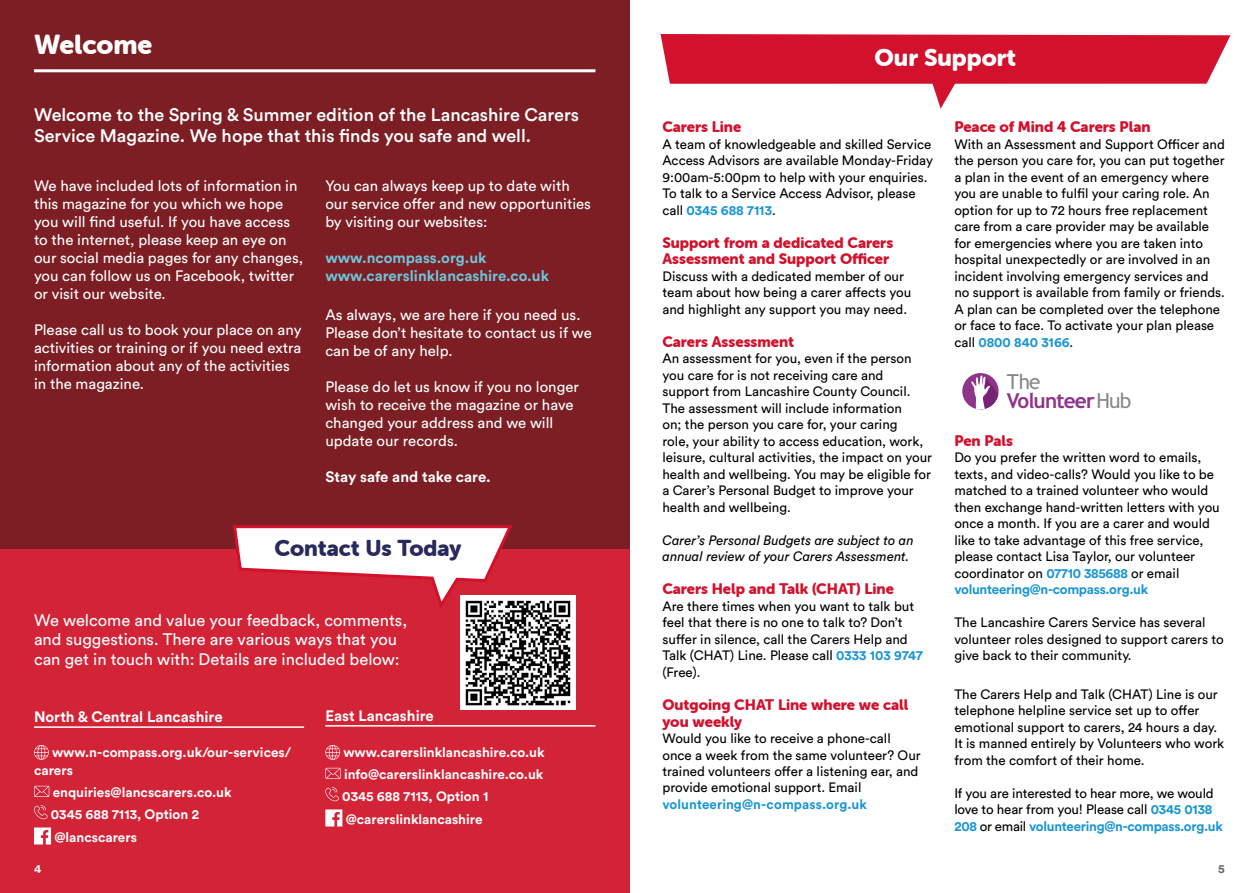
<style>
.page{position:relative;width:1259px;height:893px;background:#fff}
.page>*{position:absolute;margin:0;border:0;box-sizing:border-box;transform-origin:0 0}
.t1{font:27px "Museo Sans Rounded 900";color:#fff}
.t2{font:24px "Museo Sans Rounded 900";color:#fff}
.t3{font:22.5px "Museo Sans Rounded 900";color:#2a295e}
.t4{font:700 20.7px/18.6px "Trebuchet MS";letter-spacing:-.04em;color:#8e348a}
.t5{font:500 18px/21px "Circular Std";color:#fff}
.t6{font:16.5px/19.5px "Circular Std";color:#fff}
.t7{font:15px/18px "Circular Std";color:#fff}
.t8{font:15px/16.5px "Museo Sans Rounded 900";color:#d2112d}
.t9{font:700 15px "Circular Std";color:#fff}
.t10{font:700 15px/18px "Circular Std";color:#6dc6da}
.t11{font:13.5px/16.5px "Circular Std";color:#000}
.t12{font:700 13.5px/22.2px "Circular Std";color:#fff}
.t13{font:italic 13.5px/16.5px "Circular Std";color:#000}
.t14{font:700 13.5px "Circular Std";letter-spacing:.005em;color:#1895d3}
.t15{font:700 12px "Circular Std";color:#646363}
.t16{font:700 12px "Circular Std";color:#fff}
.s1{font-weight:700;color:#1895d3}
.s2{font-weight:400;color:#878787}
</style>
<div class="page">
<div style="left:0;top:0;width:629px;height:893px;background:#7c1e23"></div>
<div style="left:0;top:549px;width:629px;height:344px;background:#d32337"></div>
<hr style="left:34px;top:69px;width:561px;height:3px;background:#fff">
<svg style="left:233px;top:525px;width:282px;height:83px"></svg>
<svg style="left:34px;top:745px;width:15px;height:15px"></svg>
<svg style="left:34px;top:786px;width:15px;height:11px"></svg>
<svg style="left:34px;top:805px;width:14px;height:14px"></svg>
<svg style="left:34px;top:827px;width:17px;height:17px"></svg>
<svg style="left:325px;top:745px;width:15px;height:15px"></svg>
<svg style="left:325px;top:768px;width:16px;height:11px"></svg>
<svg style="left:325px;top:787px;width:14px;height:14px"></svg>
<svg style="left:325px;top:809px;width:17px;height:17px"></svg>
<img style="left:460px;top:596px;width:115px;height:113px">
<hr style="left:34px;top:726px;width:270px;height:2px;background:#fff">
<hr style="left:325px;top:725px;width:270px;height:2px;background:#fff">
<svg style="left:660px;top:34px;width:570px;height:75px"></svg>
<div style="left:962px;top:373px;width:36px;height:36px;background:#8e348a;border-radius:50%"></div>
<svg style="left:971px;top:376px;width:27px;height:34px"></svg>
<h1 class="t1" style="left:34px;top:29px;width:120px">Welcome</h1>
<h3 class="t5" style="left:34px;top:104px;width:546px">Welcome to the Spring &amp; Summer edition of the Lancashire Carers<br>Service Magazine. We hope that this finds you safe and well.</h3>
<p class="t7" style="left:34px;top:176px;width:271px">We have included lots of information in this magazine for you which we hope you will find useful. If you have access to the internet, please keep an eye on our social media pages for any changes, you can follow us on Facebook, twitter or visit our website.</p>
<p class="t7" style="left:34px;top:320px;width:269px">Please call us to book your place on any activities or training or if you need extra information about any of the activities in the magazine.</p>
<p class="t7" style="left:325px;top:176px;width:267px">You can always keep up to date with our service offer and new opportunities by visiting our websites:</p>
<p class="t10" style="left:325px;top:248px;width:225px">www.ncompass.org.uk www.carerslinklancashire.co.uk</p>
<p class="t7" style="left:325px;top:306px;width:268px">As always, we are here if you need us.<br>Please don’t hesitate to contact us if we can be of any help.</p>
<p class="t7" style="left:325px;top:378px;width:255px">Please do let us know if you no longer wish to receive the magazine or have changed your address and we will update our records.</p>
<p class="t9" style="left:325px;top:467px;width:167px">Stay safe and take care.</p>
<h3 class="t3" style="left:275px;top:535px;width:188px">Contact Us Today</h3>
<p class="t6" style="left:34px;top:610px;width:375px">We welcome and value your feedback, comments, and suggestions. There are various ways that you can get in touch with: Details are included below:</p>
<p class="t9" style="left:34px;top:707px;width:190px">North &amp; Central Lancashire</p>
<p class="t9" style="left:325px;top:706px;width:110px">East Lancashire</p>
<p class="t12" style="left:34px;top:743px;width:259px;line-height:18px;text-indent:18px">www.n-compass.org.uk/our-services/ carers</p>
<p class="t12" style="left:51px;top:781px;width:182px">enquiries@lancscarers.co.uk<br>0345 688 7113, Option 2 @lancscarers</p>
<p class="t16" style="left:34px;top:861px;width:9px">4</p>
<p class="t12" style="left:342px;top:741px;width:204px">www.carerslinklancashire.co.uk info@carerslinklancashire.co.uk<br>0345 688 7113, Option 1 @carerslinklancashire</p>
<h2 class="t2" style="left:874px;top:44px;width:143px">Our Support</h2>
<p class="t8" style="left:662px;top:119px;width:80px">Carers Line</p>
<p class="t11" style="left:662px;top:136px;width:272px">A team of knowledgeable and skilled Service Access Advisors are available Monday-Friday 9:00am-5:00pm to help with your enquiries.<br>To talk to a Service Access Advisor, please call <span class="s1">0345 688 7113</span>.</p>
<p class="t8" style="left:662px;top:235px;width:232px">Support from a dedicated Carers<br>Assessment and Support Officer</p>
<p class="t11" style="left:662px;top:268px;width:250px">Discuss with a dedicated member of our team about how being a carer affects you and highlight any support you may need.</p>
<p class="t8" style="left:662px;top:334px;width:133px">Carers Assessment</p>
<p class="t11" style="left:662px;top:350px;width:271px">An assessment for you, even if the person you care for is not receiving care and support from Lancashire County Council.<br>The assessment will include information<br>on; the person you care for, your caring<br>role, your ability to access education, work, leisure, cultural activities, the impact on your health and wellbeing. You may be eligible for a Carer’s Personal Budget to improve your health and wellbeing.</p>
<p class="t13" style="left:662px;top:532px;width:253px">Carer’s Personal Budgets are subject to an annual review of your Carers Assessment.</p>
<p class="t8" style="left:662px;top:581px;width:233px">Carers Help and Talk (CHAT) Line</p>
<p class="t11" style="left:662px;top:598px;width:262px">Are there times when you want to talk but feel that there is no one to talk to? Don’t suffer in silence, call the Carers Help and Talk (CHAT) Line. Please call <span class="s1">0333 103 9747 </span>(Free).</p>
<p class="t8" style="left:662px;top:697px;width:247px">Outgoing CHAT Line where we call you weekly</p>
<p class="t11" style="left:662px;top:730px;width:260px">Would you like to receive a phone-call once a week from the same volunteer? Our trained volunteers offer a listening ear, and provide emotional support. Email</p>
<p class="t14" style="left:662px;top:795px;width:206px">volunteering@n-compass.org.uk</p>
<p class="t8" style="left:954px;top:119px;width:198px">Peace of Mind 4 Carers Plan</p>
<p class="t11" style="left:954px;top:136px;width:272px">With an Assessment and Support Officer and the person you care for, you can put together a plan in the event of an emergency where you are unable to fulfil your caring role. An option for up to 72 hours free replacement care from a care provider may be available for emergencies where you are taken into hospital unexpectedly or are involved in an incident involving emergency services and no support is available from family or friends.<br>A plan can be completed over the telephone or face to face. To activate your plan please call <span class="s1">0800 840 3166</span>.</p>
<h3 class="t4" style="left:1006px;top:372px;width:126px"><span class="s2">The<br></span>Volunteer<span class="s2">Hub</span></h3>
<p class="t8" style="left:954px;top:433px;width:60px">Pen Pals</p>
<p class="t11" style="left:954px;top:449px;width:267px">Do you prefer the written word to emails, texts, and video-calls? Would you like to be matched to a trained volunteer who would then exchange hand-written letters with you once a month. If you are a carer and would like to take advantage of this free service, please contact Lisa Taylor, our volunteer coordinator on <span class="s1">07710 385688</span> or email <span class="s1">volunteering@n-compass.org.uk</span></p>
<p class="t11" style="left:954px;top:614px;width:271px">The Lancashire Carers Service has several volunteer roles designed to support carers to give back to their community.</p>
<p class="t11" style="left:954px;top:685px;width:271px">The Carers Help and Talk (CHAT) Line is our telephone helpline service set up to offer emotional support to carers, 24 hours a day.<br>It is manned entirely by Volunteers who work from the comfort of their home.</p>
<p class="t11" style="left:954px;top:784px;width:270px">If you are interested to hear more, we would love to hear from you! Please call <span class="s1">0345 0138<br>208</span> or email <span class="s1">volunteering@n-compass.org.uk</span></p>
<p class="t15" style="left:1218px;top:861px;width:8px">5</p>
</div>
